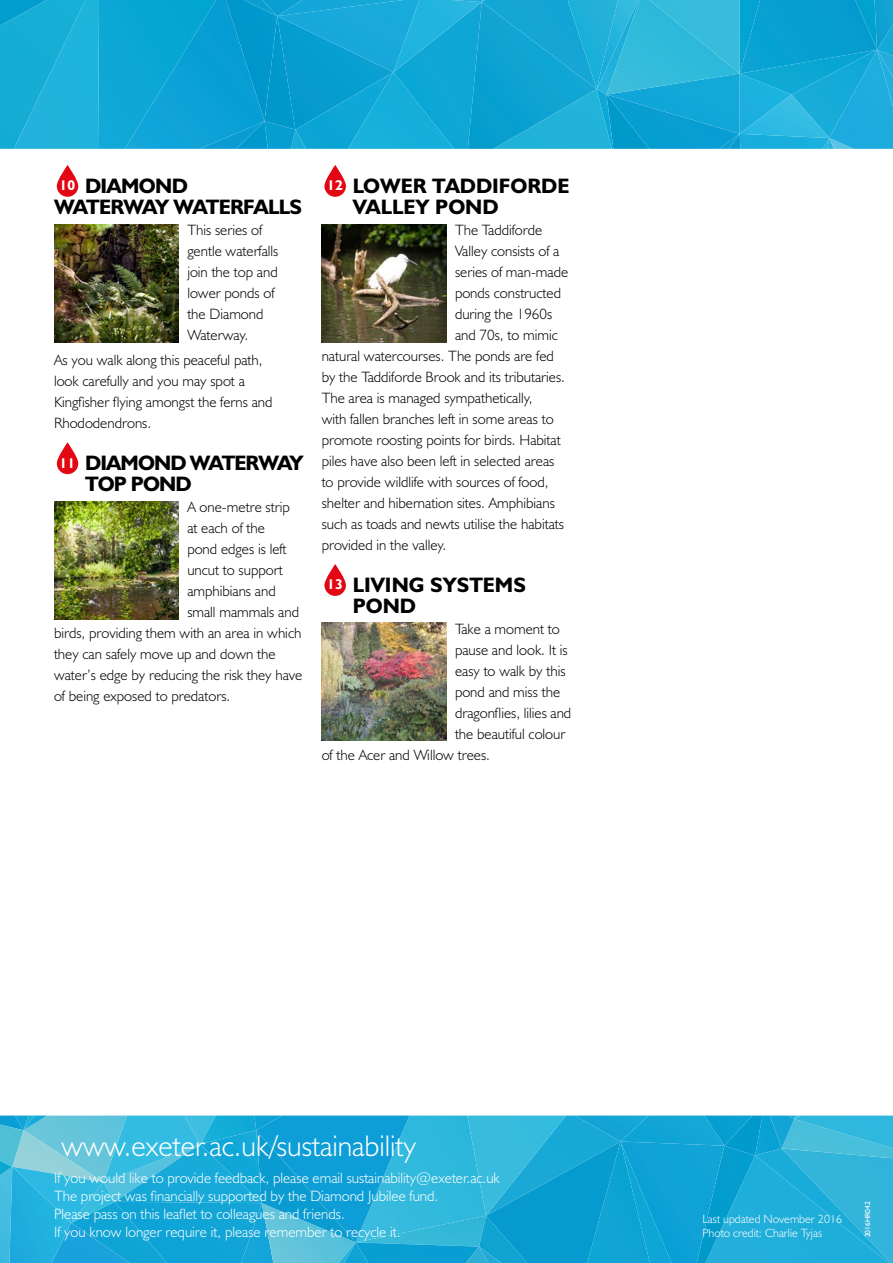
<style>
.page{position:relative;width:893px;height:1263px;background:#fff}
.page>*{position:absolute;margin:0;border:0;box-sizing:border-box;transform-origin:0 0}
.t1{font:300 30px "Humanist 521 BT";color:#fff}
.t2{font:700 21px/21px "Humanist 521 BT";letter-spacing:-.03em;color:#000}
.t3{font:700 21px/21px "Humanist 521 BT";color:#000}
.t4{font:300 15px/21px "Humanist 521 BT";color:#000}
.t5{font:300 15px/18px "Humanist 521 BT";color:#fff}
.t6{font:300 12px/14.4px "Humanist 521 BT";color:#fff}
.t7{font:7.5px "Humanist 521 BT";color:#fff}
.s1{font-size:14.25px;color:#fff}
</style>
<div class="page">
<svg style="left:0;top:1115px;width:893px;height:148px;background:#23acd8"></svg>
<svg style="left:0;top:0;width:893px;height:149px;background:#14a8d6"></svg>
<svg style="left:57px;top:165px;width:21px;height:32px"></svg>
<svg style="left:57px;top:442px;width:21px;height:32px"></svg>
<svg style="left:324px;top:165px;width:22px;height:32px"></svg>
<svg style="left:324px;top:564px;width:22px;height:32px"></svg>
<img style="left:54px;top:225px;width:125px;height:117px">
<img style="left:322px;top:622px;width:124px;height:118px">
<img style="left:54px;top:502px;width:125px;height:117px">
<img style="left:322px;top:225px;width:124px;height:117px">
<h2 class="t2" style="left:54px;top:175px;width:250px"><span class="s1">10</span> DIAMOND<br>WATERWAY WATERFALLS</h2>
<p class="t4" style="left:187px;top:219px;width:93px">This series of gentle waterfalls join the top and lower ponds of the Diamond<br>Waterway.</p>
<p class="t4" style="left:54px;top:349px;width:220px">As you walk along this peaceful path, look carefully and you may spot a<br>Kingfisher flying amongst the ferns and<br>Rhododendrons.</p>
<h2 class="t2" style="left:85px;top:452px;width:220px;text-indent:-25px"><span class="s1">11</span> DIAMOND WATERWAY<br>TOP POND</h2>
<p class="t4" style="left:187px;top:496px;width:104px">A one-metre strip</p>
<p class="t4" style="left:187px;top:517px;width:79px">at each of the</p>
<p class="t4" style="left:187px;top:538px;width:101px">pond edges is left</p>
<p class="t4" style="left:187px;top:559px;width:97px">uncut to support</p>
<p class="t4" style="left:187px;top:580px;width:90px">amphibians and</p>
<p class="t4" style="left:187px;top:601px;width:113px">small mammals and</p>
<p class="t4" style="left:54px;top:622px;width:249px">birds, providing them with an area in which</p>
<p class="t4" style="left:54px;top:643px;width:223px">they can safely move up and down the</p>
<p class="t4" style="left:54px;top:664px;width:250px">water’s edge by reducing the risk they have</p>
<p class="t4" style="left:54px;top:685px;width:178px">of being exposed to predators.</p>
<h2 class="t3" style="left:353px;top:175px;width:218px;text-indent:-25px"><span class="s1">12</span> LOWER TADDIFORDE<br>VALLEY POND</h2>
<p class="t4" style="left:455px;top:219px;width:89px">The Taddiforde</p>
<p class="t4" style="left:455px;top:240px;width:106px">Valley consists of a</p>
<p class="t4" style="left:455px;top:261px;width:115px">series of man-made</p>
<p class="t4" style="left:455px;top:282px;width:108px">ponds constructed</p>
<p class="t4" style="left:455px;top:303px;width:99px">during the 1960s</p>
<p class="t4" style="left:455px;top:324px;width:104px">and 70s, to mimic</p>
<p class="t4" style="left:322px;top:345px;width:234px">natural watercourses. The ponds are fed</p>
<p class="t4" style="left:322px;top:366px;width:245px">by the Taddiforde Brook and its tributaries.</p>
<p class="t4" style="left:322px;top:387px;width:212px">The area is managed sympathetically,</p>
<p class="t4" style="left:322px;top:408px;width:233px">with fallen branches left in some areas to</p>
<p class="t4" style="left:322px;top:429px;width:241px">promote roosting points for birds. Habitat</p>
<p class="t4" style="left:322px;top:450px;width:234px">piles have also been left in selected areas</p>
<p class="t4" style="left:322px;top:471px;width:228px">to provide wildlife with sources of food,</p>
<p class="t4" style="left:322px;top:492px;width:235px">shelter and hibernation sites. Amphibians</p>
<p class="t4" style="left:322px;top:513px;width:244px">such as toads and newts utilise the habitats</p>
<p class="t4" style="left:322px;top:534px;width:126px">provided in the valley.</p>
<h2 class="t3" style="left:353px;top:574px;width:175px;text-indent:-25px"><span class="s1">13</span> LIVING SYSTEMS<br>POND</h2>
<p class="t4" style="left:455px;top:618px;width:106px">Take a moment to</p>
<p class="t4" style="left:455px;top:639px;width:114px">pause and look. It is</p>
<p class="t4" style="left:455px;top:660px;width:112px">easy to walk by this</p>
<p class="t4" style="left:455px;top:681px;width:107px">pond and miss the</p>
<p class="t4" style="left:455px;top:702px;width:118px">dragonflies, lilies and</p>
<p class="t4" style="left:455px;top:723px;width:112px">the beautiful colour</p>
<p class="t4" style="left:322px;top:744px;width:170px">of the Acer and Willow trees.</p>
<h1 class="t1" style="left:62px;top:1127px;width:356px">www.exeter.ac.uk/sustainability</h1>
<p class="t5" style="left:54px;top:1169px;width:447px">If you would like to provide feedback, please email sustainability@exeter.ac.uk The project was financially supported by the Diamond Jubilee fund.<br>Please pass on this leaflet to colleagues and friends.<br>If you know longer require it, please remember to recycle it.</p>
<p class="t6" style="left:702px;top:1211px;width:141px">Last updated November 2016<br>Photo credit: Charlie Tyjas</p>
<p class="t7" style="left:863px;top:1237px;width:38px;rotate:-90deg">2016HR042</p>
</div>
